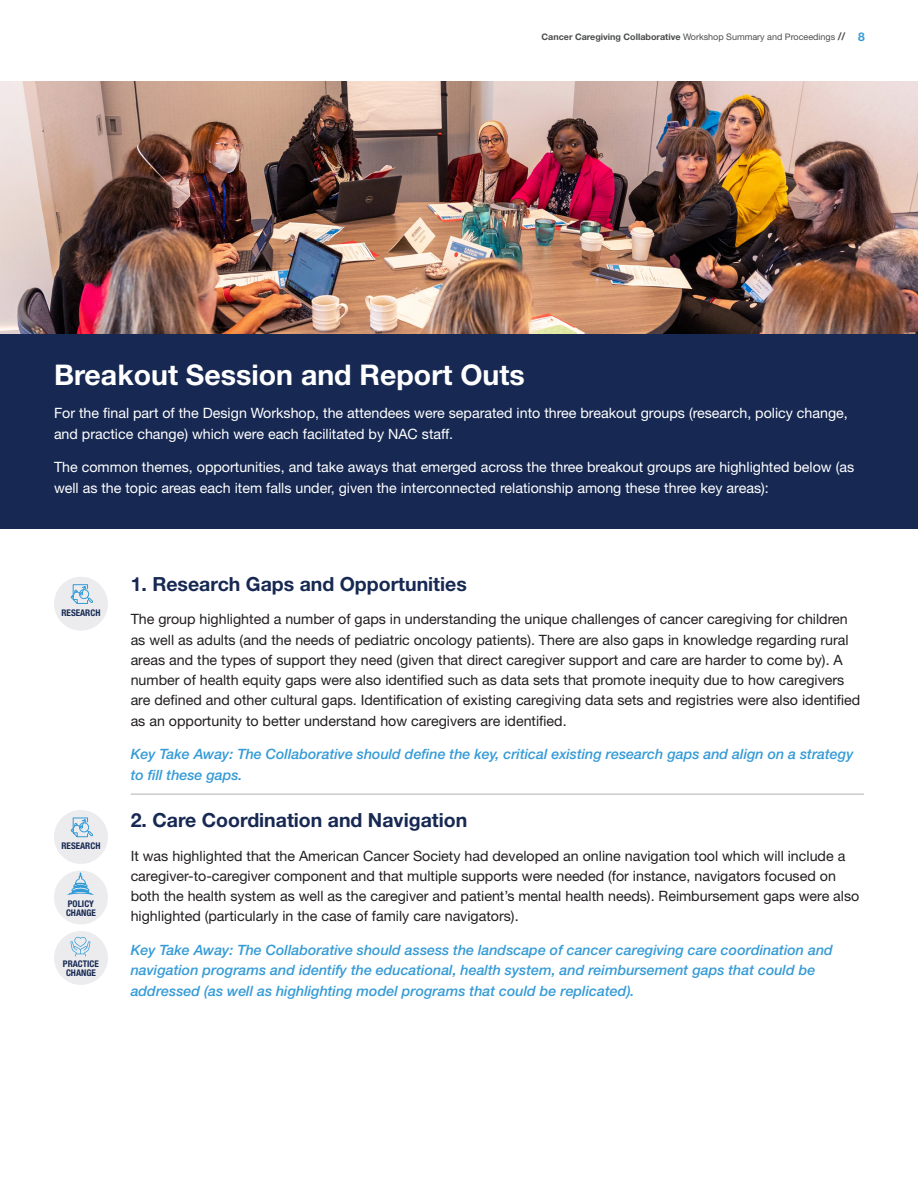
<style>
.page{position:relative;width:918px;height:1188px;background:#fff}
.page>*{position:absolute;margin:0;border:0;box-sizing:border-box;transform-origin:0 0}
.Headline_level_1{font:700 28.5px "Helvetica Neue LT Std";color:#fff}
.Subhead_rule_above{font:700 19.5px "Helvetica Neue LT Std";color:#172953}
.Subhead_level_1{font:700 19.5px "Helvetica Neue LT Std";color:#172953}
.Body_Copy_Main{font:14.25px/20.2px "Helvetica Neue LT Std";color:#231f20}
.Body_Copy_Main-2{font:14.25px/20.2px "Helvetica Neue LT Std";color:#fff}
.Key_takeaway{font:italic 500 14.25px/20.2px "Helvetica Neue LT Std";color:#359bd6}
.Sidebar_Subhead{font:700 condensed 9.15px/9px "Helvetica Neue LT Std";color:#172953}
.t1{font:700 9px "Helvetica Neue LT Std";color:#4b4c4d}
.s1{font-weight:400}
.s2{font-size:10.5px}
.s3{font-size:12px;color:#359bd6}
</style>
<div class="page">
<div style="left:0;top:334px;width:918px;height:195px;background:#172953"></div>
<img style="left:0;top:81px;width:918px;height:253px">
<hr style="left:131px;top:794px;width:733px;height:1px;background:#b2b3b7">
<div style="left:54px;top:870px;width:54px;height:54px;background:#ececee;border-radius:50%"></div>
<svg style="left:67px;top:873px;width:27px;height:22px"></svg>
<div style="left:54px;top:810px;width:54px;height:54px;background:#ececee;border-radius:50%"></div>
<svg style="left:71px;top:817px;width:22px;height:20px"></svg>
<div style="left:54px;top:931px;width:54px;height:54px;background:#ececee;border-radius:50%"></div>
<svg style="left:70px;top:937px;width:20px;height:19px"></svg>
<div style="left:54px;top:577px;width:54px;height:54px;background:#ececee;border-radius:50%"></div>
<svg style="left:71px;top:584px;width:22px;height:20px"></svg>
<p class="t1" style="left:542px;top:31px;width:325px">Cancer Caregiving Collaborative <span class="s1">Workshop Summary and Proceedings</span> <span class="s2">//</span> <span class="s3">8</span></p>
<p class="Headline_level_1" style="left:54px;top:357px;width:472px">Breakout Session and Report Outs</p>
<p class="Body_Copy_Main-2" style="left:54px;top:403px;width:795px">For the final part of the Design Workshop, the attendees were separated into three breakout groups (research, policy change, and practice change) which were each facilitated by NAC staff.</p>
<p class="Body_Copy_Main-2" style="left:54px;top:457px;width:802px">The common themes, opportunities, and take aways that emerged across the three breakout groups are highlighted below (as well as the topic areas each item falls under, given the interconnected relationship among these three key areas):</p>
<p class="Sidebar_Subhead" style="left:62px;top:608px;width:40px">RESEARCH</p>
<p class="Sidebar_Subhead" style="left:62px;top:842px;width:40px">RESEARCH</p>
<p class="Sidebar_Subhead" style="left:66px;top:899px;width:31px">POLICY<br>CHANGE</p>
<p class="Sidebar_Subhead" style="left:63px;top:959px;width:38px;text-align:center">PRACTICE<br>CHANGE</p>
<p class="Subhead_level_1" style="left:131px;top:572px;width:338px">1. Research Gaps and Opportunities</p>
<p class="Body_Copy_Main" style="left:131px;top:609px;width:731px">The group highlighted a number of gaps in understanding the unique challenges of cancer caregiving for children as well as adults (and the needs of pediatric oncology patients). There are also gaps in knowledge regarding rural areas and the types of support they need (given that direct caregiver support and care are harder to come by). A number of health equity gaps were also identified such as data sets that promote inequity due to how caregivers are defined and other cultural gaps. Identification of existing caregiving data sets and registries were also identified as an opportunity to better understand how caregivers are identified.</p>
<p class="Key_takeaway" style="left:131px;top:744px;width:724px">Key Take Away: The Collaborative should define the key, critical existing research gaps and align on a strategy to fill these gaps.</p>
<p class="Subhead_rule_above" style="left:131px;top:808px;width:338px">2. Care Coordination and Navigation</p>
<p class="Body_Copy_Main" style="left:131px;top:845px;width:730px">It was highlighted that the American Cancer Society had developed an online navigation tool which will include a caregiver-to-caregiver component and that multiple supports were needed (for instance, navigators focused on both the health system as well as the caregiver and patient’s mental health needs). Reimbursement gaps were also highlighted (particularly in the case of family care navigators).</p>
<p class="Key_takeaway" style="left:131px;top:940px;width:704px">Key Take Away: The Collaborative should assess the landscape of cancer caregiving care coordination and navigation programs and identify the educational, health system, and reimbursement gaps that could be addressed (as well as highlighting model programs that could be replicated).</p>
</div>
